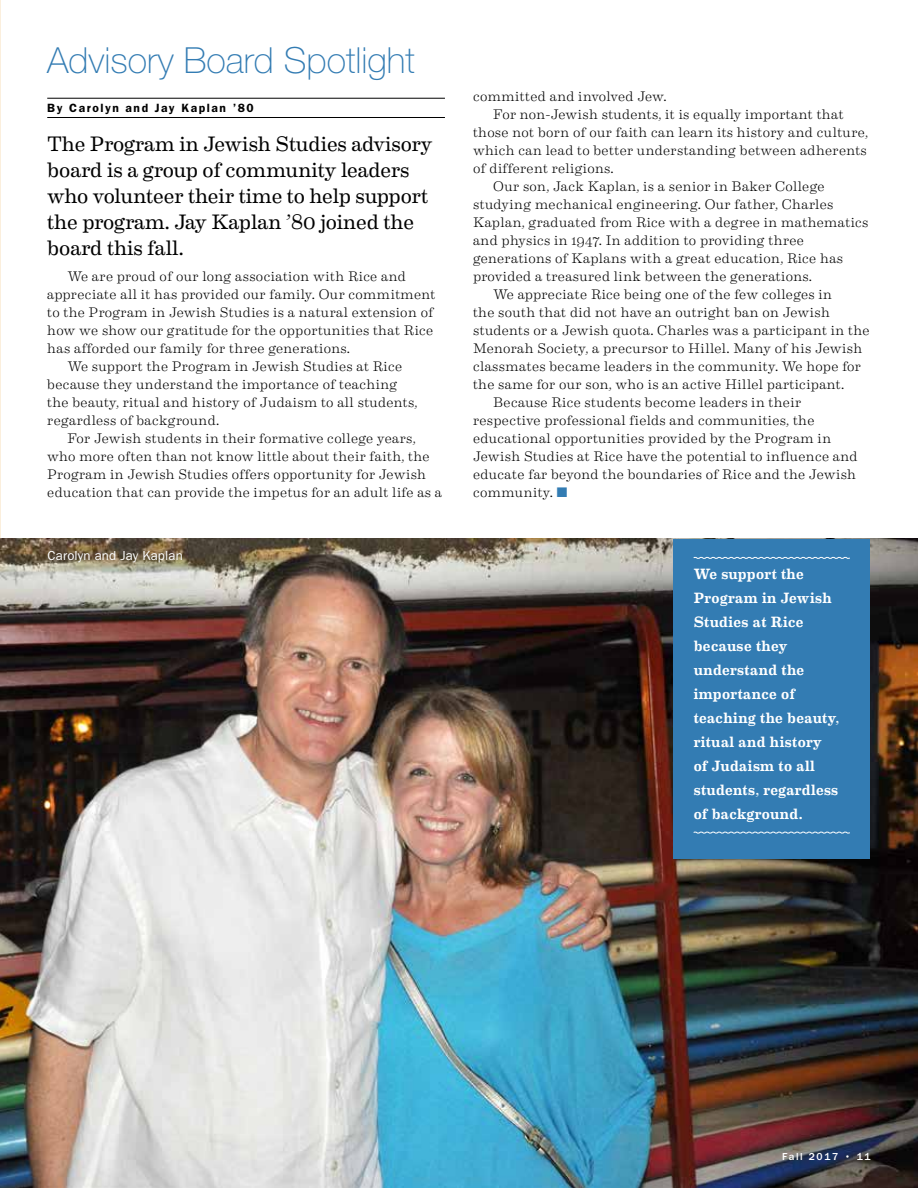
<style>
.page{position:relative;width:918px;height:1188px;background:#fff}
.page>*{position:absolute;margin:0;border:0;box-sizing:border-box;transform-origin:0 0}
.t1{font:100 36px "Helvetica Neue LT Std";color:#337cb3}
.t2{font:21px/26.1px "Eames Century Modern";letter-spacing:-.01em;color:#000}
.t3{font:500 15px/24px "Eames Century Modern";letter-spacing:.025em;color:#fff}
.t4{font:300 13.8px "Eames Century Modern";letter-spacing:.02em;color:#000}
.t5{font:13.2px "ITC Franklin Gothic Std";letter-spacing:.01em;color:#fff}
.t6{font:600 12px "ITC Franklin Gothic Std";letter-spacing:.13em;color:#000}
.t7{font:500 10.5px "ITC Franklin Gothic Std";letter-spacing:.15em;color:#fff}
.s1{color:#337cb3}
</style>
<div class="page">
<hr style="left:0;top:0;width:1px;height:1188px;background:#fbefdd">
<img style="left:0;top:539px;width:918px;height:649px">
<div style="left:673px;top:540px;width:197px;height:319px;background:#337cb3"></div>
<svg style="left:693px;top:557px;width:157px;height:2px"></svg>
<svg style="left:693px;top:831px;width:157px;height:3px"></svg>
<hr style="left:47px;top:98px;width:398px;height:1px;background:#000">
<hr style="left:47px;top:117px;width:398px;height:1px;background:#000">
<h1 class="t1" style="left:47px;top:40px;width:369px">Advisory Board Spotlight</h1>
<p class="t6" style="left:47px;top:101px;width:208px">By Carolyn and Jay Kaplan ’80</p>
<h2 class="t2" style="left:47px;top:129px;width:387px">The Program in Jewish Studies advisory board is a group of community leaders who volunteer their time to help support the program. Jay Kaplan ’80 joined the board this fall.</h2>
<p class="t4" style="left:68px;top:266px;width:340px">We are proud of our long association with Rice and</p>
<p class="t4" style="left:47px;top:284px;width:390px">appreciate all it has provided our family. Our commitment</p>
<p class="t4" style="left:47px;top:302px;width:387px">to the Program in Jewish Studies is a natural extension of</p>
<p class="t4" style="left:47px;top:320px;width:387px">how we show our gratitude for the opportunities that Rice</p>
<p class="t4" style="left:47px;top:338px;width:304px">has afforded our family for three generations.</p>
<p class="t4" style="left:68px;top:356px;width:336px">We support the Program in Jewish Studies at Rice</p>
<p class="t4" style="left:47px;top:374px;width:352px">because they understand the importance of teaching</p>
<p class="t4" style="left:47px;top:392px;width:372px">the beauty, ritual and history of Judaism to all students,</p>
<p class="t4" style="left:47px;top:410px;width:174px">regardless of background.</p>
<p class="t4" style="left:68px;top:428px;width:350px">For Jewish students in their formative college years,</p>
<p class="t4" style="left:47px;top:446px;width:384px">who more often than not know little about their faith, the</p>
<p class="t4" style="left:47px;top:464px;width:380px">Program in Jewish Studies offers opportunity for Jewish</p>
<p class="t4" style="left:47px;top:482px;width:396px">education that can provide the impetus for an adult life as a</p>
<p class="t5" style="left:48px;top:548px;width:137px">Carolyn and Jay Kaplan</p>
<p class="t4" style="left:473px;top:86px;width:195px">committed and involved Jew.</p>
<p class="t4" style="left:493px;top:104px;width:352px">For non-Jewish students, it is equally important that</p>
<p class="t4" style="left:473px;top:122px;width:396px">those not born of our faith can learn its history and culture,</p>
<p class="t4" style="left:473px;top:140px;width:395px">which can lead to better understanding between adherents</p>
<p class="t4" style="left:473px;top:158px;width:142px">of different religions.</p>
<p class="t4" style="left:493px;top:176px;width:333px">Our son, Jack Kaplan, is a senior in Baker College</p>
<p class="t4" style="left:473px;top:194px;width:362px">studying mechanical engineering. Our father, Charles</p>
<p class="t4" style="left:473px;top:212px;width:397px">Kaplan, graduated from Rice with a degree in mathematics</p>
<p class="t4" style="left:473px;top:230px;width:333px">and physics in 1947. In addition to providing three</p>
<p class="t4" style="left:473px;top:248px;width:372px">generations of Kaplans with a great education, Rice has</p>
<p class="t4" style="left:473px;top:266px;width:340px">provided a treasured link between the generations.</p>
<p class="t4" style="left:493px;top:284px;width:340px">We appreciate Rice being one of the few colleges in</p>
<p class="t4" style="left:473px;top:302px;width:358px">the south that did not have an outright ban on Jewish</p>
<p class="t4" style="left:473px;top:320px;width:398px">students or a Jewish quota. Charles was a participant in the</p>
<p class="t4" style="left:473px;top:338px;width:391px">Menorah Society, a precursor to Hillel. Many of his Jewish</p>
<p class="t4" style="left:473px;top:356px;width:390px">classmates became leaders in the community. We hope for</p>
<p class="t4" style="left:473px;top:374px;width:373px">the same for our son, who is an active Hillel participant.</p>
<p class="t4" style="left:493px;top:392px;width:310px">Because Rice students become leaders in their</p>
<p class="t4" style="left:473px;top:410px;width:343px">respective professional fields and communities, the</p>
<p class="t4" style="left:473px;top:428px;width:360px">educational opportunities provided by the Program in</p>
<p class="t4" style="left:473px;top:446px;width:386px">Jewish Studies at Rice have the potential to influence and</p>
<p class="t4" style="left:473px;top:464px;width:385px">educate far beyond the boundaries of Rice and the Jewish</p>
<p class="t4" style="left:473px;top:482px;width:96px">community. <span class="s1">■</span></p>
<p class="t3" style="left:694px;top:561px;width:147px">We support the<br>Program in Jewish<br>Studies at Rice because they understand the importance of teaching the beauty, ritual and history of Judaism to all students, regardless of background.</p>
<p class="t7" style="left:782px;top:1151px;width:90px">Fall 2017 • 11</p>
</div>
